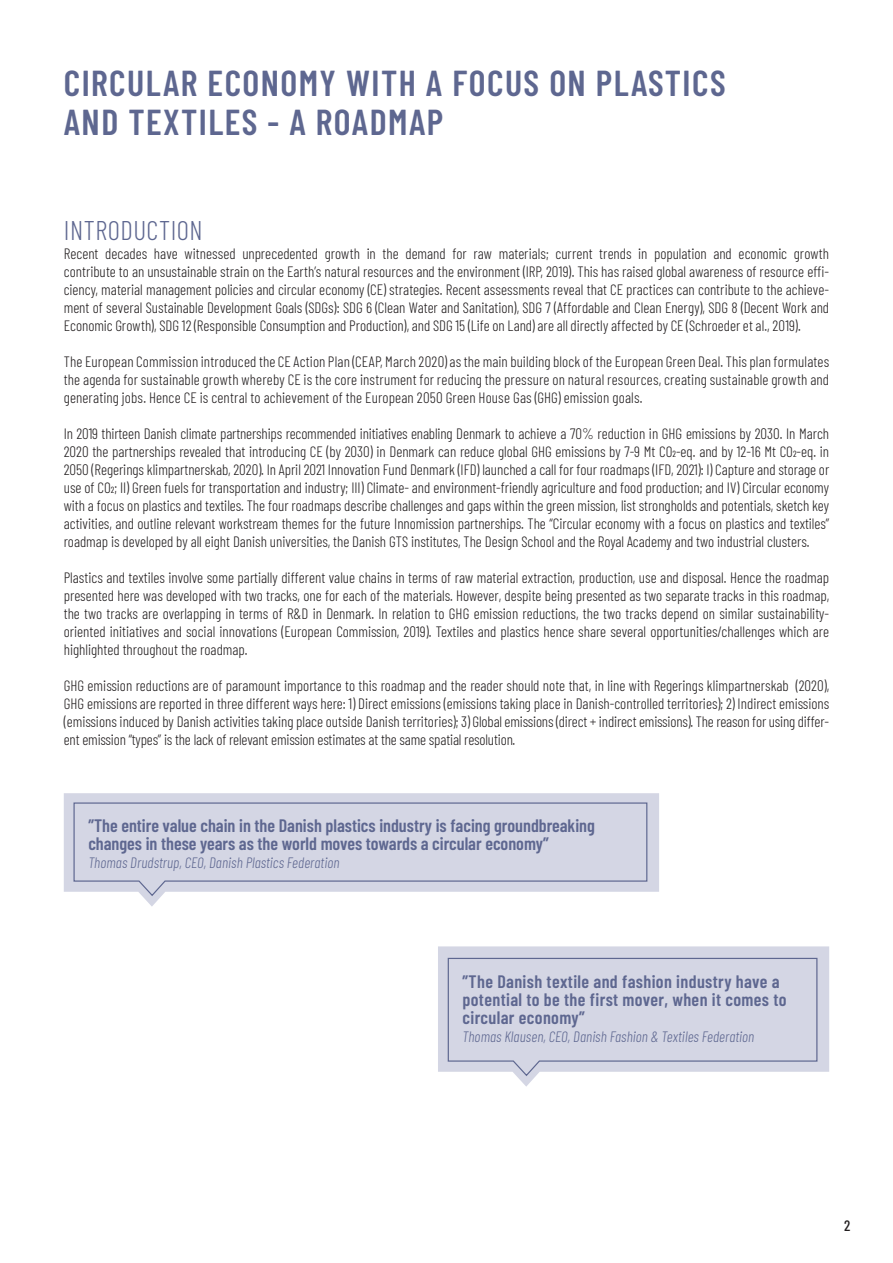
<style>
.page{position:relative;width:893px;height:1263px;background:#fff}
.page>*{position:absolute;margin:0;border:0;box-sizing:border-box;transform-origin:0 0}
.Rubrik_1_-_24_26{font:600 36px/39px "Barlow Condensed";letter-spacing:.04em;color:#5e6790}
.Rubrik_2-18_20{font:300 27px "Barlow Condensed";letter-spacing:.02em;color:#5e6790}
.Mellemrubrik_12_12{font:600 18px/18px "Barlow Condensed";color:#5e6790}
.Mellemrubrik_12_12-2{font:600 18px/18px "Barlow Condensed";letter-spacing:.02em;color:#5e6790}
.Brød_10_12{font:300 15px/18px "Barlow Condensed";color:#231f20;text-align:justify}
.Brød_10_12-2{font:italic 300 15px "Barlow Condensed";letter-spacing:.005em;color:#5e6790}
.t1{font:500 15px "Barlow Condensed";color:#231f20}
</style>
<div class="page">
<svg style="left:64px;top:793px;width:595px;height:114px;fill:#d4d6e4"></svg>
<svg style="left:73px;top:802px;width:575px;height:95px;background:#d2d4e2"></svg>
<svg style="left:438px;top:946px;width:391px;height:141px;fill:#d4d6e4"></svg>
<svg style="left:447px;top:957px;width:371px;height:120px;background:#d2d4e2"></svg>
<p class="Rubrik_1_-_24_26" style="left:64px;top:61px;width:663px">CIRCULAR ECONOMY WITH A FOCUS ON PLASTICS<br>AND TEXTILES - A ROADMAP</p>
<p class="Rubrik_2-18_20" style="left:64px;top:211px;width:141px">INTRODUCTION</p>
<p class="Brød_10_12" style="left:64px;top:243px;width:767px">Recent decades have witnessed unprecedented growth in the demand for raw materials; current trends in population and economic growth contribute to an unsustainable strain on the Earth’s natural resources and the environment (IRP, 2019). This has raised global awareness of resource effi&shy;ciency, material management policies and circular economy (CE) strategies. Recent assessments reveal that CE practices can contribute to the achieve&shy;ment of several Sustainable Development Goals (SDGs): SDG 6 (Clean Water and Sanitation), SDG 7 (Affordable and Clean Energy), SDG 8 (Decent Work and Economic Growth), SDG 12 (Responsible Consumption and Production), and SDG 15 (Life on Land) are all directly affected by CE (Schroeder et al., 2019).</p>
<p class="Brød_10_12" style="left:64px;top:351px;width:767px">The European Commission introduced the CE Action Plan (CEAP, March 2020) as the main building block of the European Green Deal. This plan formulates the agenda for sustainable growth whereby CE is the core instrument for reducing the pressure on natural resources, creating sustainable growth and generating jobs. Hence CE is central to achievement of the European 2050 Green House Gas (GHG) emission goals.</p>
<p class="Brød_10_12" style="left:64px;top:423px;width:767px">In 2019 thirteen Danish climate partnerships recommended initiatives enabling Denmark to achieve a 70% reduction in GHG emissions by 2030. In March 2020 the partnerships revealed that introducing CE (by 2030) in Denmark can reduce global GHG emissions by 7-9 Mt CO2-eq. and by 12-16 Mt CO2-eq. in 2050 (Regerings klimpartnerskab, 2020). In April 2021 Innovation Fund Denmark (IFD) launched a call for four roadmaps (IFD, 2021): I) Capture and storage or use of CO2; II) Green fuels for transportation and industry; III) Climate- and environment-friendly agriculture and food production; and IV) Circular economy with a focus on plastics and textiles. The four roadmaps describe challenges and gaps within the green mission, list strongholds and potentials, sketch key activities, and outline relevant workstream themes for the future Innomission partnerships. The “Circular economy with a focus on plastics and textiles” roadmap is developed by all eight Danish universities, the Danish GTS institutes, The Design School and the Royal Academy and two industrial clusters.</p>
<p class="Brød_10_12" style="left:64px;top:567px;width:767px">Plastics and textiles involve some partially different value chains in terms of raw material extraction, production, use and disposal. Hence the roadmap presented here was developed with two tracks, one for each of the materials. However, despite being presented as two separate tracks in this roadmap, the two tracks are overlapping in terms of R&amp;D in Denmark. In relation to GHG emission reductions, the two tracks depend on similar sustainability&shy;oriented initiatives and social innovations (European Commission, 2019). Textiles and plastics hence share several opportunities/challenges which are highlighted throughout the roadmap.</p>
<p class="Brød_10_12" style="left:64px;top:675px;width:767px">GHG emission reductions are of paramount importance to this roadmap and the reader should note that, in line with Regerings klimpartnerskab (2020), GHG emissions are reported in three different ways here: 1) Direct emissions (emissions taking place in Danish-controlled territories); 2) Indirect emissions (emissions induced by Danish activities taking place outside Danish territories); 3) Global emissions (direct + indirect emissions). The reason for using differ&shy;ent emission “types” is the lack of relevant emission estimates at the same spatial resolution.</p>
<p class="Mellemrubrik_12_12" style="left:88px;top:816px;width:508px">”The entire value chain in the Danish plastics industry is facing groundbreaking changes in these years as the world moves towards a circular economy”</p>
<p class="Brød_10_12-2" style="left:88px;top:852px;width:253px">Thomas Drudstrup, CEO, Danish Plastics Federation</p>
<p class="Mellemrubrik_12_12-2" style="left:463px;top:971px;width:326px">”The Danish textile and fashion industry have a potential to be the first mover, when it comes to circular economy”</p>
<p class="Brød_10_12-2" style="left:463px;top:1026px;width:293px">Thomas Klausen, CEO, Danish Fashion &amp; Textiles Federation</p>
<p class="t1" style="left:844px;top:1215px;width:8px">2</p>
</div>
